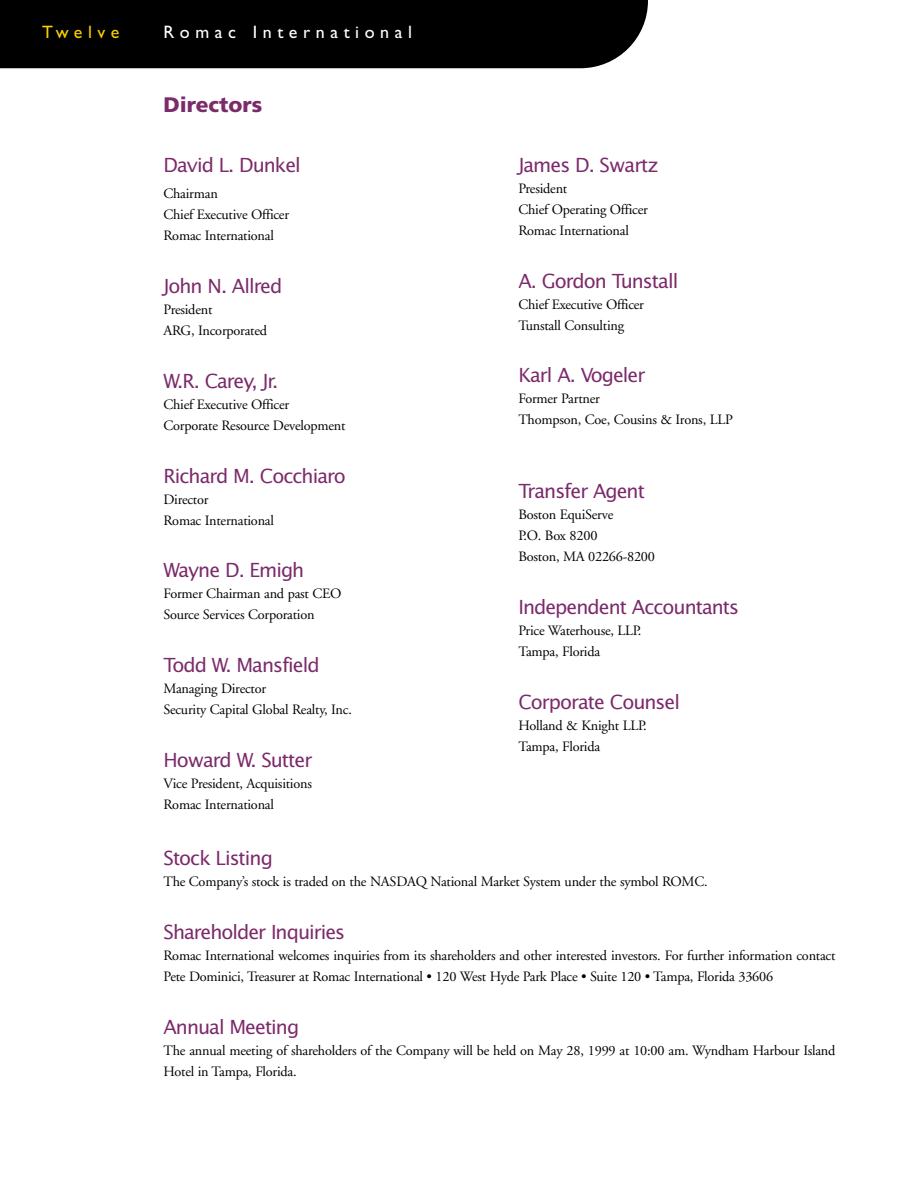
<style>
.page{position:relative;width:918px;height:1188px;background:#fff}
.page>*{position:absolute;margin:0;border:0;box-sizing:border-box;transform-origin:0 0}
.t1{font:900 21px "Frutiger";color:#7b2a6a}
.t2{font:19.5px "Lucida Sans";letter-spacing:-.05em;color:#7b2a6a}
.t3{font:18px "Gill Sans";letter-spacing:.31em;color:#fff}
.t4{font:18px "Gill Sans";letter-spacing:.29em;color:#f5cf00}
.t5{font:14.25px/21px "Adobe Garamond";letter-spacing:-.015em;color:#000}
</style>
<div class="page">
<div style="left:0;top:0;width:648px;height:68px;background:#000"></div>
<p class="t4" style="left:42px;top:26px;width:79px">Twelve</p>
<p class="t3" style="left:164px;top:26px;width:250px">Romac International</p>
<h1 class="t1" style="left:164px;top:96px;width:100px">Directors</h1>
<h2 class="t2" style="left:164px;top:157px;width:139px">David L. Dunkel</h2>
<p class="t5" style="left:164px;top:185px;width:127px">Chairman<br>Chief Executive Officer<br>Romac International</p>
<h2 class="t2" style="left:164px;top:278px;width:120px">John N. Allred</h2>
<p class="t5" style="left:164px;top:300px;width:105px">President<br>ARG, Incorporated</p>
<h2 class="t2" style="left:164px;top:373px;width:116px">W.R. Carey, Jr.</h2>
<p class="t5" style="left:164px;top:395px;width:184px">Chief Executive Officer<br>Corporate Resource Development</p>
<h2 class="t2" style="left:164px;top:468px;width:184px">Richard M. Cocchiaro</h2>
<p class="t5" style="left:164px;top:490px;width:112px">Director<br>Romac International</p>
<h2 class="t2" style="left:164px;top:562px;width:142px">Wayne D. Emigh</h2>
<p class="t5" style="left:164px;top:585px;width:180px">Former Chairman and past CEO<br>Source Services Corporation</p>
<h2 class="t2" style="left:164px;top:657px;width:158px">Todd W. Mansfield</h2>
<p class="t5" style="left:164px;top:680px;width:190px">Managing Director<br>Security Capital Global Realty, Inc.</p>
<h2 class="t2" style="left:164px;top:752px;width:150px">Howard W. Sutter</h2>
<p class="t5" style="left:164px;top:774px;width:150px">Vice President, Acquisitions<br>Romac International</p>
<h2 class="t2" style="left:518px;top:157px;width:142px">James D. Swartz</h2>
<p class="t5" style="left:518px;top:179px;width:131px">President<br>Chief Operating Officer<br>Romac International</p>
<h2 class="t2" style="left:518px;top:273px;width:161px">A. Gordon Tunstall</h2>
<p class="t5" style="left:518px;top:295px;width:127px">Chief Executive Officer<br>Tunstall Consulting</p>
<h2 class="t2" style="left:518px;top:367px;width:129px">Karl A. Vogeler</h2>
<p class="t5" style="left:518px;top:390px;width:216px">Former Partner<br>Thompson, Coe, Cousins &amp; Irons, LLP</p>
<h2 class="t2" style="left:518px;top:483px;width:128px">Transfer Agent</h2>
<p class="t5" style="left:518px;top:506px;width:138px">Boston EquiServe<br>P.O. Box 8200<br>Boston, MA 02266-8200</p>
<h2 class="t2" style="left:518px;top:599px;width:222px">Independent Accountants</h2>
<p class="t5" style="left:518px;top:621px;width:125px">Price Waterhouse, LLP.<br>Tampa, Florida</p>
<h2 class="t2" style="left:518px;top:694px;width:163px">Corporate Counsel</h2>
<p class="t5" style="left:518px;top:716px;width:130px">Holland &amp; Knight LLP.<br>Tampa, Florida</p>
<h2 class="t2" style="left:164px;top:850px;width:111px">Stock Listing</h2>
<p class="t5" style="left:164px;top:873px;width:546px">The Company’s stock is traded on the NASDAQ National Market System under the symbol ROMC.</p>
<h2 class="t2" style="left:164px;top:924px;width:183px">Shareholder Inquiries</h2>
<p class="t5" style="left:164px;top:946px;width:674px">Romac International welcomes inquiries from its shareholders and other interested investors. For further information contact<br>Pete Dominici, Treasurer at Romac International • 120 West Hyde Park Place • Suite 120 • Tampa, Florida 33606</p>
<h2 class="t2" style="left:164px;top:1019px;width:137px">Annual Meeting</h2>
<p class="t5" style="left:164px;top:1041px;width:673px">The annual meeting of shareholders of the Company will be held on May 28, 1999 at 10:00 am. Wyndham Harbour Island<br>Hotel in Tampa, Florida.</p>
</div>
